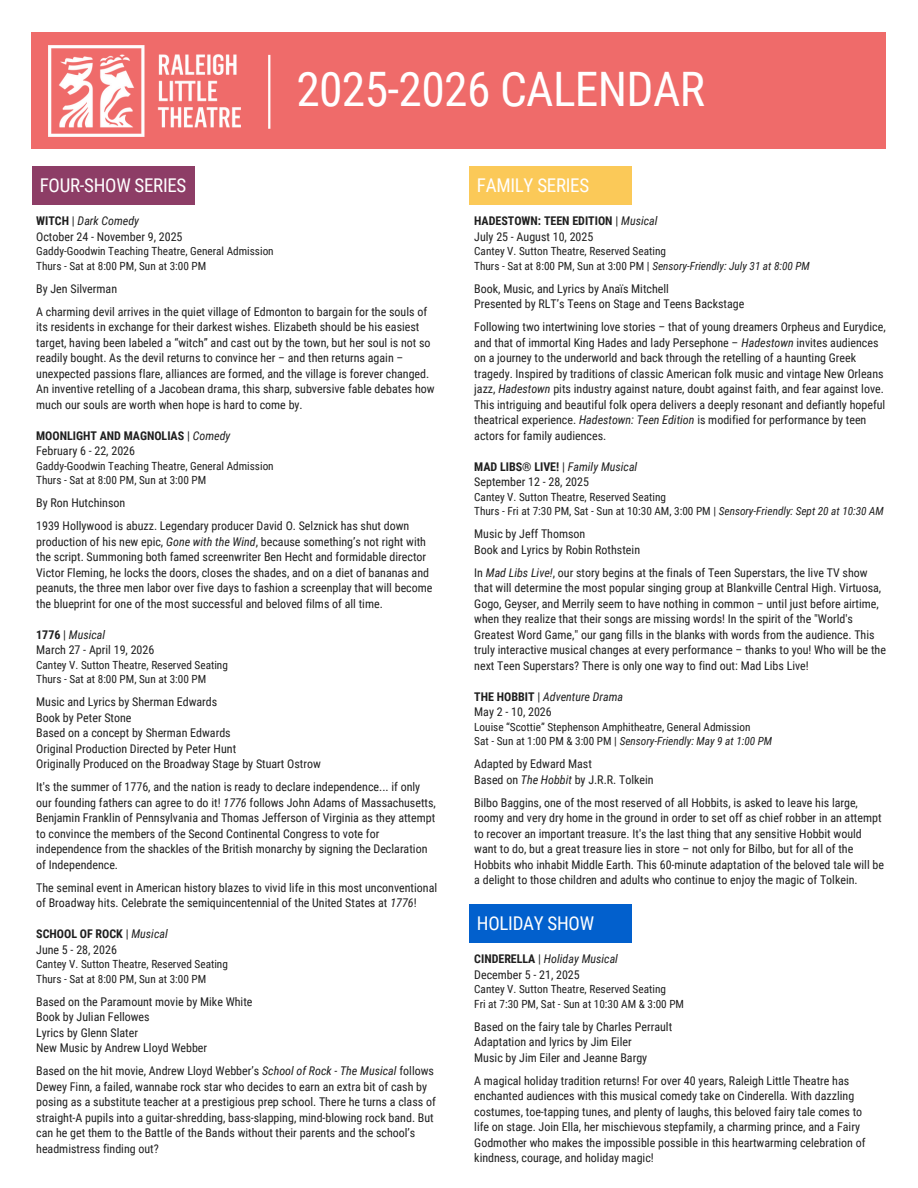
<style>
.page{position:relative;width:918px;height:1188px;background:#fff}
.page>*{position:absolute;margin:0;border:0;box-sizing:border-box;transform-origin:0 0}
.t1{font:47.55px "Roboto Condensed";letter-spacing:-.015em;color:#fff}
.t2{font:18.9px "Roboto Condensed";letter-spacing:-.015em;color:#fff}
.t3{font:12px/15.5px "Roboto Condensed";color:#1f1f1f}
.t4{font:700 12px "Roboto Condensed";color:#1f1f1f}
.t5{font:italic 12px "Roboto Condensed";color:#1f1f1f}
.t6{font:11.25px "Roboto Condensed";color:#1f1f1f}
.t7{font:italic 11.25px "Roboto Condensed";color:#1f1f1f}
.s1{font-weight:700;font-style:normal}
.s2{font-style:normal}
.s3{font-weight:400}
.s4{font-weight:400;font-style:italic}
.s5{font-style:italic}
</style>
<div class="page">
<div style="left:32px;top:33px;width:854px;height:116px;background:#ef6b6a"></div>
<div style="left:32px;top:166px;width:163px;height:39px;background:#8d3d66"></div>
<div style="left:469px;top:166px;width:163px;height:39px;background:#fbc958"></div>
<div style="left:469px;top:905px;width:163px;height:38px;background:#0260cd"></div>
<img style="left:48px;top:45px;width:193px;height:92px">
<hr style="left:268px;top:55px;width:2px;height:74px;background:#fff">
<p class="t1" style="left:296px;top:62px;width:410px">2025-2026 CALENDAR</p>
<p class="t2" style="left:40px;top:175px;width:148px">FOUR-SHOW SERIES</p>
<p class="t2" style="left:477px;top:175px;width:114px">FAMILY SERIES</p>
<h2 class="t5" style="left:36px;top:214px;width:104px"><span class="s1">WITCH</span> <span class="s2">|</span> Dark Comedy</h2>
<p class="t3" style="left:36px;top:229px;width:148px">October 24 - November 9, 2025</p>
<p class="t6" style="left:36px;top:245px;width:239px">Gaddy-Goodwin Teaching Theatre, General Admission</p>
<p class="t6" style="left:36px;top:259px;width:172px">Thurs - Sat at 8:00 PM, Sun at 3:00 PM</p>
<p class="t3" style="left:36px;top:281px;width:82px">By Jen Silverman</p>
<p class="t3" style="left:36px;top:304px;width:400px">A charming devil arrives in the quiet village of Edmonton to bargain for the souls of its residents in exchange for their darkest wishes. Elizabeth should be his easiest target, having been labeled a “witch” and cast out by the town, but her soul is not so readily bought. As the devil returns to convince her – and then returns again – unexpected passions flare, alliances are formed, and the village is forever changed.<br>An inventive retelling of a Jacobean drama, this sharp, subversive fable debates how much our souls are worth when hope is hard to come by.</p>
<p class="t4" style="left:36px;top:429px;width:196px">MOONLIGHT AND MAGNOLIAS <span class="s3">|</span> <span class="s4">Comedy</span></p>
<p class="t3" style="left:36px;top:443px;width:100px">February 6 - 22, 2026</p>
<p class="t6" style="left:36px;top:459px;width:239px">Gaddy-Goodwin Teaching Theatre, General Admission</p>
<p class="t6" style="left:36px;top:474px;width:172px">Thurs - Sat at 8:00 PM, Sun at 3:00 PM</p>
<p class="t3" style="left:36px;top:495px;width:91px">By Ron Hutchinson</p>
<p class="t3" style="left:36px;top:518px;width:398px">1939 Hollywood is abuzz. Legendary producer David O. Selznick has shut down production of his new epic, <span class="s5">Gone with the Wind</span>, because something’s not right with the script. Summoning both famed screenwriter Ben Hecht and formidable director Victor Fleming, he locks the doors, closes the shades, and on a diet of bananas and peanuts, the three men labor over five days to fashion a screenplay that will become the blueprint for one of the most successful and beloved films of all time.</p>
<p class="t5" style="left:36px;top:628px;width:71px"><span class="s1">1776</span> <span class="s2">|</span> Musical</p>
<p class="t3" style="left:36px;top:642px;width:120px">March 27 - April 19, 2026</p>
<p class="t6" style="left:36px;top:658px;width:193px">Cantey V. Sutton Theatre, Reserved Seating</p>
<p class="t6" style="left:36px;top:673px;width:172px">Thurs - Sat at 8:00 PM, Sun at 3:00 PM</p>
<p class="t3" style="left:36px;top:694px;width:183px">Music and Lyrics by Sherman Edwards</p>
<p class="t3" style="left:36px;top:710px;width:97px">Book by Peter Stone</p>
<p class="t3" style="left:36px;top:725px;width:196px">Based on a concept by Sherman Edwards</p>
<p class="t3" style="left:36px;top:741px;width:202px">Original Production Directed by Peter Hunt</p>
<p class="t3" style="left:36px;top:756px;width:286px">Originally Produced on the Broadway Stage by Stuart Ostrow</p>
<p class="t3" style="left:36px;top:779px;width:401px">It's the summer of 1776, and the nation is ready to declare independence... if only our founding fathers can agree to do it! <span class="s5">1776</span> follows John Adams of Massachusetts, Benjamin Franklin of Pennsylvania and Thomas Jefferson of Virginia as they attempt to convince the members of the Second Continental Congress to vote for independence from the shackles of the British monarchy by signing the Declaration of Independence.</p>
<p class="t3" style="left:36px;top:880px;width:403px">The seminal event in American history blazes to vivid life in this most unconventional of Broadway hits. Celebrate the semiquincentennial of the United States at <span class="s5">1776</span>!</p>
<p class="t4" style="left:36px;top:927px;width:133px">SCHOOL OF ROCK <span class="s3">|</span> <span class="s4">Musical</span></p>
<p class="t3" style="left:36px;top:942px;width:82px">June 5 - 28, 2026</p>
<p class="t6" style="left:36px;top:958px;width:193px">Cantey V. Sutton Theatre, Reserved Seating</p>
<p class="t6" style="left:36px;top:972px;width:172px">Thurs - Sat at 8:00 PM, Sun at 3:00 PM</p>
<p class="t3" style="left:36px;top:994px;width:218px">Based on the Paramount movie by Mike White</p>
<p class="t3" style="left:36px;top:1009px;width:115px">Book by Julian Fellowes</p>
<p class="t3" style="left:36px;top:1025px;width:103px">Lyrics by Glenn Slater</p>
<p class="t3" style="left:36px;top:1040px;width:173px">New Music by Andrew Lloyd Webber</p>
<p class="t3" style="left:36px;top:1063px;width:401px">Based on the hit movie, Andrew Lloyd Webber’s <span class="s5">School of Rock - The Musical</span> follows Dewey Finn, a failed, wannabe rock star who decides to earn an extra bit of cash by posing as a substitute teacher at a prestigious prep school. There he turns a class of straight-A pupils into a guitar-shredding, bass-slapping, mind-blowing rock band. But can he get them to the Battle of the Bands without their parents and the school’s headmistress finding out?</p>
<p class="t4" style="left:474px;top:214px;width:185px">HADESTOWN: TEEN EDITION <span class="s3">|</span> <span class="s4">Musical</span></p>
<h2 class="t3" style="left:474px;top:229px;width:121px">July 25 - August 10, 2025</h2>
<p class="t6" style="left:474px;top:245px;width:193px">Cantey V. Sutton Theatre, Reserved Seating</p>
<p class="t7" style="left:474px;top:259px;width:337px"><span class="s2">Thurs - Sat at 8:00 PM, Sun at 3:00 PM |</span> Sensory-Friendly: July 31 at 8:00 PM</p>
<p class="t3" style="left:474px;top:281px;width:196px">Book, Music, and Lyrics by Anaïs Mitchell</p>
<p class="t3" style="left:474px;top:296px;width:272px">Presented by RLT’s Teens on Stage and Teens Backstage</p>
<p class="t3" style="left:474px;top:319px;width:413px">Following two intertwining love stories – that of young dreamers Orpheus and Eurydice, and that of immortal King Hades and lady Persephone – <span class="s5">Hadestown</span> invites audiences on a journey to the underworld and back through the retelling of a haunting Greek tragedy. Inspired by traditions of classic American folk music and vintage New Orleans jazz, <span class="s5">Hadestown</span> pits industry against nature, doubt against faith, and fear against love.<br>This intriguing and beautiful folk opera delivers a deeply resonant and defiantly hopeful theatrical experience. <span class="s5">Hadestown: Teen Edition</span> is modified for performance by teen actors for family audiences.</p>
<p class="t4" style="left:474px;top:460px;width:165px">MAD LIBS® LIVE! <span class="s3">|</span> <span class="s4">Family Musical</span></p>
<p class="t3" style="left:474px;top:474px;width:116px">September 12 - 28, 2025</p>
<p class="t6" style="left:474px;top:490px;width:193px">Cantey V. Sutton Theatre, Reserved Seating</p>
<p class="t6" style="left:474px;top:505px;width:411px">Thurs - Fri at 7:30 PM, Sat - Sun at 10:30 AM, 3:00 PM | <span class="s5">Sensory-Friendly: Sept 20 at 10:30 AM</span></p>
<p class="t3" style="left:474px;top:526px;width:113px">Music by Jeff Thomson</p>
<p class="t3" style="left:474px;top:542px;width:167px">Book and Lyrics by Robin Rothstein</p>
<p class="t3" style="left:474px;top:565px;width:413px">In <span class="s5">Mad Libs Live!</span>, our story begins at the finals of Teen Superstars, the live TV show that will determine the most popular singing group at Blankville Central High. Virtuosa, Gogo, Geyser, and Merrily seem to have nothing in common – until just before airtime, when they realize that their songs are missing words! In the spirit of the "World's Greatest Word Game," our gang fills in the blanks with words from the audience. This truly interactive musical changes at every performance – thanks to you! Who will be the next Teen Superstars? There is only one way to find out: Mad Libs Live!</p>
<p class="t5" style="left:474px;top:690px;width:150px"><span class="s1">THE HOBBIT</span> <span class="s2">|</span> Adventure Drama</p>
<p class="t3" style="left:474px;top:704px;width:79px">May 2 - 10, 2026</p>
<p class="t6" style="left:474px;top:720px;width:278px">Louise “Scottie” Stephenson Amphitheatre, General Admission</p>
<p class="t7" style="left:474px;top:735px;width:299px"><span class="s2">Sat - Sun at 1:00 PM &amp; 3:00 PM |</span> Sensory-Friendly: May 9 at 1:00 PM</p>
<p class="t3" style="left:474px;top:756px;width:119px">Adapted by Edward Mast</p>
<p class="t3" style="left:474px;top:772px;width:181px">Based on <span class="s5">The Hobbit</span> by J.R.R. Tolkein</p>
<p class="t3" style="left:474px;top:795px;width:411px">Bilbo Baggins, one of the most reserved of all Hobbits, is asked to leave his large, roomy and very dry home in the ground in order to set off as chief robber in an attempt to recover an important treasure. It's the last thing that any sensitive Hobbit would want to do, but a great treasure lies in store – not only for Bilbo, but for all of the Hobbits who inhabit Middle Earth. This 60-minute adaptation of the beloved tale will be a delight to those children and adults who continue to enjoy the magic of Tolkein.</p>
<h1 class="t2" style="left:477px;top:913px;width:119px">HOLIDAY SHOW</h1>
<p class="t5" style="left:474px;top:952px;width:145px"><span class="s1">CINDERELLA</span> <span class="s2">|</span> Holiday Musical</p>
<p class="t3" style="left:474px;top:967px;width:107px">December 5 - 21, 2025</p>
<h2 class="t6" style="left:474px;top:983px;width:193px">Cantey V. Sutton Theatre, Reserved Seating</h2>
<p class="t6" style="left:474px;top:997px;width:211px">Fri at 7:30 PM, Sat - Sun at 10:30 AM &amp; 3:00 PM</p>
<p class="t3" style="left:474px;top:1019px;width:199px">Based on the fairy tale by Charles Perrault</p>
<p class="t3" style="left:474px;top:1034px;width:159px">Adaptation and lyrics by Jim Eiler</p>
<p class="t3" style="left:474px;top:1050px;width:174px">Music by Jim Eiler and Jeanne Bargy</p>
<p class="t3" style="left:474px;top:1073px;width:393px">A magical holiday tradition returns! For over 40 years, Raleigh Little Theatre has enchanted audiences with this musical comedy take on Cinderella. With dazzling costumes, toe-tapping tunes, and plenty of laughs, this beloved fairy tale comes to life on stage. Join Ella, her mischievous stepfamily, a charming prince, and a Fairy Godmother who makes the impossible possible in this heartwarming celebration of kindness, courage, and holiday magic!</p>
</div>
